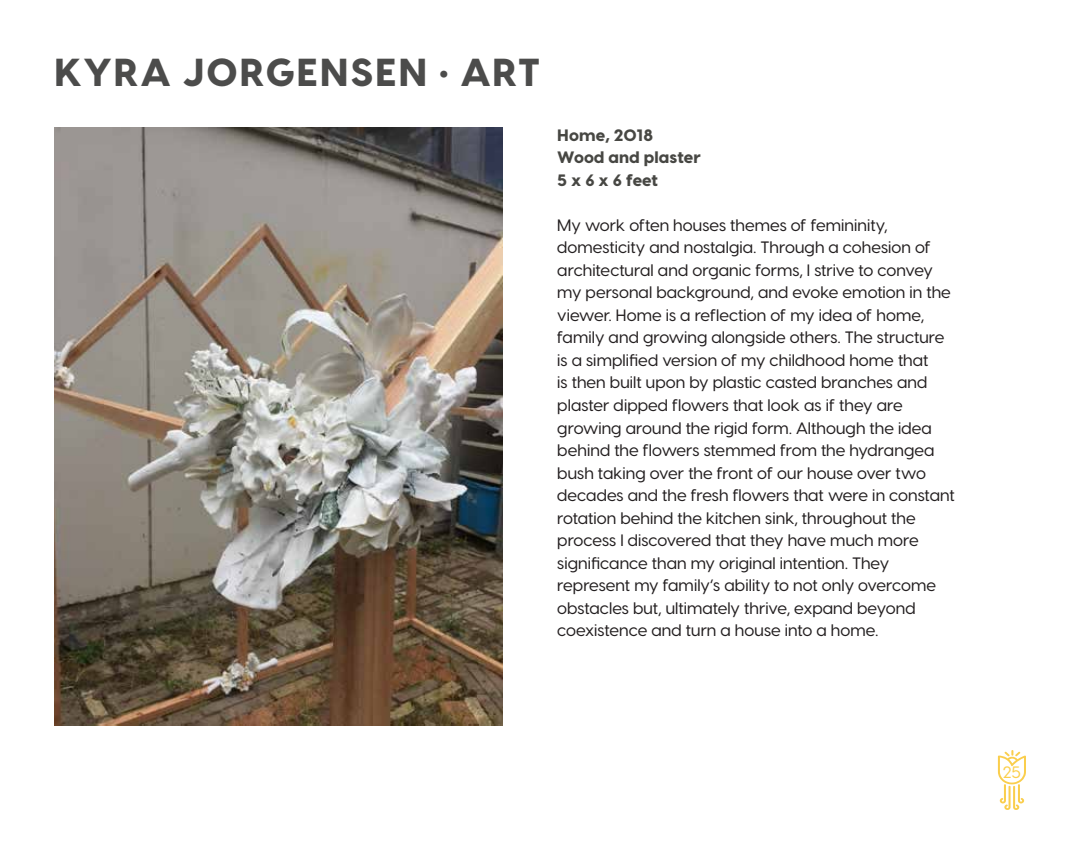
<style>
.page{position:relative;width:1080px;height:864px;background:#fff}
.page>*{position:absolute;margin:0;border:0;box-sizing:border-box;transform-origin:0 0}
.t1{font:800 39px "Visby CF";letter-spacing:.035em;color:#4c4c4b}
.t2{font:500 16.5px/22.5px "Visby CF";letter-spacing:.005em;color:#231f20}
.t3{font:800 16.5px/22.5px "Visby CF";letter-spacing:.005em;color:#474743}
.t4{font:500 16.5px "Visby CF";color:#fbcf4c}
</style>
<div class="page">
<svg style="left:998px;top:750px;width:28px;height:60px"></svg>
<img style="left:54px;top:128px;width:448px;height:597px">
<h1 class="t1" style="left:54px;top:47px;width:488px">KYRA JORGENSEN • ART</h1>
<p class="t3" style="left:557px;top:124px;width:145px">Home, 2018<br>Wood and plaster<br>5 x 6 x 6 feet</p>
<p class="t2" style="left:557px;top:214px;width:399px">My work often houses themes of femininity, domesticity and nostalgia. Through a cohesion of architectural and organic forms, I strive to convey my personal background, and evoke emotion in the viewer. Home is a reflection of my idea of home, family and growing alongside others. The structure is a simplified version of my childhood home that<br>is then built upon by plastic casted branches and plaster dipped flowers that look as if they are growing around the rigid form. Although the idea behind the flowers stemmed from the hydrangea bush taking over the front of our house over two decades and the fresh flowers that were in constant rotation behind the kitchen sink, throughout the process I discovered that they have much more significance than my original intention. They represent my family’s ability to not only overcome obstacles but, ultimately thrive, expand beyond coexistence and turn a house into a home.</p>
<p class="t4" style="left:1003px;top:762px;width:20px">25</p>
</div>
